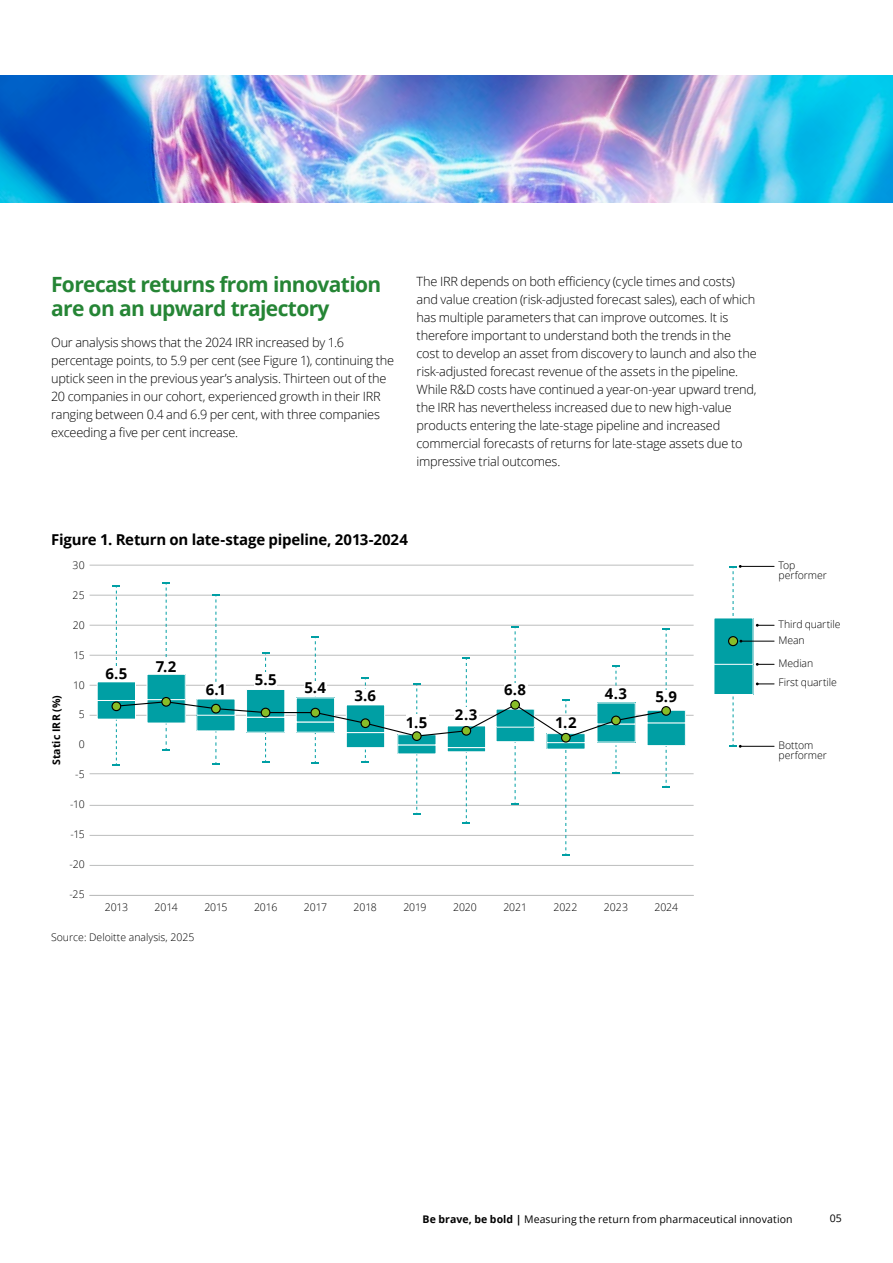
<style>
.page{position:relative;width:893px;height:1263px;background:#fff}
.page>*{position:absolute;margin:0;border:0;box-sizing:border-box;transform-origin:0 0}
.t1{font:700 21px/24px "Open Sans";letter-spacing:-.03em;color:#258535}
.t2{font:700 15px "Open Sans";letter-spacing:-.015em;color:#000}
.t3{font:300 12.75px/18px "Open Sans";letter-spacing:-.015em;color:#000}
.t4{font:300 10.5px/10.5px "Open Sans";letter-spacing:-.01em;color:#000}
.t5{font:10.5px "Open Sans";letter-spacing:.01em;color:#000}
.t6{font:700 10.5px "Open Sans";letter-spacing:.01em;color:#000}
.s1{font-weight:700}
</style>
<div class="page">
<div style="left:714px;top:664px;width:39px;height:30px;background:#009fa4"></div>
<div style="left:714px;top:664px;width:39px;height:31px;border:1px solid #fff"></div>
<div style="left:714px;top:618px;width:39px;height:46px;background:#009fa4"></div>
<svg style="left:756px;top:682px;width:18px;height:3px"></svg>
<hr style="left:740px;top:746px;width:34px;height:1px;background:#000">
<hr style="left:741px;top:641px;width:33px;height:1px;background:#000">
<svg style="left:756px;top:624px;width:18px;height:3px"></svg>
<svg style="left:756px;top:663px;width:18px;height:3px"></svg>
<hr style="left:740px;top:566px;width:34px;height:1px;background:#000">
<svg style="left:729px;top:565px;width:13px;height:183px"></svg>
<div style="left:728px;top:636px;width:10px;height:10px;background:#88bd28;border:1px solid #000;border-radius:4px"></div>
<hr style="left:90px;top:565px;width:604px;height:1px;background:#bcbdbd">
<hr style="left:90px;top:595px;width:604px;height:1px;background:#bcbdbd">
<hr style="left:90px;top:625px;width:604px;height:1px;background:#bcbdbd">
<hr style="left:90px;top:655px;width:604px;height:1px;background:#bcbdbd">
<hr style="left:90px;top:685px;width:604px;height:1px;background:#bcbdbd">
<hr style="left:90px;top:715px;width:604px;height:1px;background:#bcbdbd">
<hr style="left:90px;top:773px;width:604px;height:1px;background:#bcbdbd">
<hr style="left:90px;top:805px;width:604px;height:1px;background:#bcbdbd">
<hr style="left:90px;top:835px;width:604px;height:1px;background:#bcbdbd">
<hr style="left:90px;top:865px;width:604px;height:1px;background:#bcbdbd">
<hr style="left:90px;top:895px;width:604px;height:1px;background:#bcbdbd">
<div style="left:97px;top:700px;width:38px;height:19px;background:#009fa4"></div>
<div style="left:647px;top:723px;width:38px;height:23px;background:#009fa4"></div>
<div style="left:647px;top:722px;width:39px;height:24px;border:1px solid #fff"></div>
<div style="left:647px;top:710px;width:38px;height:13px;background:#009fa4"></div>
<div style="left:647px;top:710px;width:39px;height:13px;border:1px solid #fff"></div>
<div style="left:97px;top:682px;width:38px;height:18px;background:#009fa4"></div>
<div style="left:97px;top:682px;width:39px;height:19px;border:1px solid #fff"></div>
<svg style="left:112px;top:582px;width:558px;height:273px"></svg>
<div style="left:112px;top:702px;width:9px;height:9px;background:#88bd28;border-radius:50%"></div>
<div style="left:111px;top:701px;width:10px;height:10px;border:1px solid #000;border-radius:50%"></div>
<div style="left:162px;top:697px;width:8px;height:9px;background:#88bd28;border-radius:50%"></div>
<div style="left:161px;top:697px;width:10px;height:10px;border:1px solid #000;border-radius:50%"></div>
<div style="left:212px;top:704px;width:8px;height:9px;background:#88bd28;border-radius:50%"></div>
<div style="left:211px;top:704px;width:10px;height:9px;border:1px solid #000;border-radius:50%"></div>
<div style="left:261px;top:708px;width:9px;height:9px;background:#88bd28;border-radius:50%"></div>
<div style="left:261px;top:708px;width:9px;height:9px;border:1px solid #000;border-radius:50%"></div>
<div style="left:311px;top:708px;width:9px;height:9px;background:#88bd28;border-radius:50%"></div>
<div style="left:310px;top:708px;width:10px;height:9px;border:1px solid #000;border-radius:50%"></div>
<div style="left:361px;top:719px;width:9px;height:8px;background:#88bd28;border-radius:50%"></div>
<div style="left:360px;top:718px;width:10px;height:10px;border:1px solid #000;border-radius:50%"></div>
<div style="left:412px;top:732px;width:9px;height:8px;background:#88bd28;border-radius:50%"></div>
<div style="left:412px;top:731px;width:10px;height:10px;border:1px solid #000;border-radius:50%"></div>
<div style="left:462px;top:726px;width:9px;height:9px;background:#88bd28;border-radius:50%"></div>
<div style="left:461px;top:726px;width:10px;height:10px;border:1px solid #000;border-radius:50%"></div>
<div style="left:511px;top:700px;width:8px;height:9px;background:#88bd28;border-radius:50%"></div>
<div style="left:510px;top:700px;width:10px;height:10px;border:1px solid #000;border-radius:50%"></div>
<div style="left:561px;top:733px;width:9px;height:9px;background:#88bd28;border-radius:50%"></div>
<div style="left:561px;top:733px;width:10px;height:10px;border:1px solid #000;border-radius:50%"></div>
<div style="left:662px;top:707px;width:8px;height:8px;background:#88bd28;border-radius:50%"></div>
<div style="left:661px;top:706px;width:10px;height:10px;border:1px solid #000;border-radius:50%"></div>
<div style="left:612px;top:716px;width:8px;height:9px;background:#88bd28;border-radius:50%"></div>
<div style="left:611px;top:716px;width:10px;height:9px;border:1px solid #000;border-radius:50%"></div>
<div style="left:504px;top:683px;width:24px;height:14px;background:#fff"></div>
<div style="left:454px;top:707px;width:24px;height:14px;background:#fff"></div>
<div style="left:407px;top:715px;width:22px;height:14px;background:#fff"></div>
<div style="left:354px;top:688px;width:23px;height:14px;background:#fff"></div>
<div style="left:304px;top:681px;width:23px;height:14px;background:#fff"></div>
<div style="left:205px;top:683px;width:20px;height:15px;background:#fff"></div>
<div style="left:157px;top:659px;width:19px;height:15px;background:#fff"></div>
<div style="left:107px;top:666px;width:19px;height:15px;background:#fff"></div>
<div style="left:255px;top:672px;width:22px;height:15px;background:#fff"></div>
<div style="left:555px;top:716px;width:23px;height:13px;background:#fff"></div>
<div style="left:654px;top:690px;width:23px;height:14px;background:#fff"></div>
<div style="left:604px;top:687px;width:23px;height:13px;background:#fff"></div>
<img style="left:0;top:75px;width:893px;height:128px">
<h1 class="t1" style="left:51px;top:272px;width:332px">Forecast returns from innovation are on an upward trajectory</h1>
<p class="t3" style="left:51px;top:333px;width:345px">Our analysis shows that the 2024 IRR increased by 1.6 percentage points, to 5.9 per cent (see Figure 1), continuing the uptick seen in the previous year’s analysis. Thirteen out of the 20 companies in our cohort, experienced growth in their IRR ranging between 0.4 and 6.9 per cent, with three companies exceeding a five per cent increase.</p>
<p class="t3" style="left:417px;top:272px;width:342px">The IRR depends on both efficiency (cycle times and costs) and value creation (risk-adjusted forecast sales), each of which has multiple parameters that can improve outcomes. It is therefore important to understand both the trends in the cost to develop an asset from discovery to launch and also the risk-adjusted forecast revenue of the assets in the pipeline.<br>While R&amp;D costs have continued a year-on-year upward trend, the IRR has nevertheless increased due to new high-value products entering the late-stage pipeline and increased commercial forecasts of returns for late-stage assets due to impressive trial outcomes.</p>
<p class="t2" style="left:51px;top:529px;width:358px">Figure 1. Return on late-stage pipeline, 2013-2024</p>
<p class="t4" style="left:73px;top:559px;width:14px">30</p>
<p class="t4" style="left:73px;top:589px;width:14px">25</p>
<p class="t4" style="left:73px;top:619px;width:13px">20</p>
<p class="t6" style="left:49px;top:765px;width:71px;rotate:-90deg">Static IRR (%)</p>
<p class="t4" style="left:73px;top:649px;width:13px">15</p>
<p class="t4" style="left:73px;top:679px;width:13px">10</p>
<p class="t4" style="left:79px;top:709px;width:7px">5</p>
<p class="t4" style="left:79px;top:739px;width:7px">0</p>
<p class="t4" style="left:75px;top:769px;width:11px">-5</p>
<p class="t4" style="left:70px;top:799px;width:16px">-10</p>
<p class="t4" style="left:71px;top:829px;width:16px">-15</p>
<p class="t4" style="left:70px;top:859px;width:17px">-20</p>
<p class="t4" style="left:69px;top:889px;width:17px">-25</p>
<p class="t2" style="left:105px;top:663px;width:24px">6.5</p>
<p class="t2" style="left:156px;top:656px;width:22px">7.2</p>
<p class="t2" style="left:206px;top:678px;width:22px">6.1</p>
<p class="t2" style="left:255px;top:668px;width:23px">5.5</p>
<p class="t2" style="left:304px;top:677px;width:23px">5.4</p>
<p class="t2" style="left:354px;top:685px;width:23px">3.6</p>
<p class="t2" style="left:406px;top:711px;width:23px">1.5</p>
<p class="t2" style="left:455px;top:704px;width:24px">2.3</p>
<p class="t2" style="left:504px;top:679px;width:23px">6.8</p>
<p class="t2" style="left:555px;top:712px;width:23px">1.2</p>
<p class="t2" style="left:605px;top:683px;width:24px">4.3</p>
<p class="t2" style="left:655px;top:686px;width:23px">5.9</p>
<p class="t4" style="left:105px;top:901px;width:25px">2013</p>
<p class="t4" style="left:154px;top:901px;width:25px">2014</p>
<p class="t4" style="left:204px;top:901px;width:25px">2015</p>
<p class="t4" style="left:254px;top:901px;width:25px">2016</p>
<p class="t4" style="left:304px;top:901px;width:25px">2017</p>
<p class="t4" style="left:353px;top:901px;width:25px">2018</p>
<p class="t4" style="left:403px;top:901px;width:25px">2019</p>
<p class="t4" style="left:453px;top:901px;width:25px">2020</p>
<p class="t4" style="left:503px;top:901px;width:25px">2021</p>
<p class="t4" style="left:553px;top:901px;width:25px">2022</p>
<p class="t4" style="left:604px;top:901px;width:26px">2023</p>
<p class="t4" style="left:654px;top:901px;width:25px">2024</p>
<p class="t4" style="left:51px;top:932px;width:145px">Source: Deloitte analysis, 2025</p>
<p class="t4" style="left:778px;top:560px;width:50px">Top performer</p>
<p class="t4" style="left:778px;top:616px;width:63px;line-height:15.9px">Third quartile<br>Mean</p>
<p class="t4" style="left:778px;top:677px;width:60px">First quartile</p>
<p class="t4" style="left:778px;top:657px;width:36px">Median</p>
<p class="t4" style="left:778px;top:739px;width:50px">Bottom performer</p>
<p class="t5" style="left:423px;top:1212px;width:372px"><span class="s1">Be brave, be bold |</span> Measuring the return from pharmaceutical innovation</p>
<p class="t5" style="left:830px;top:1211px;width:14px">05</p>
</div>
